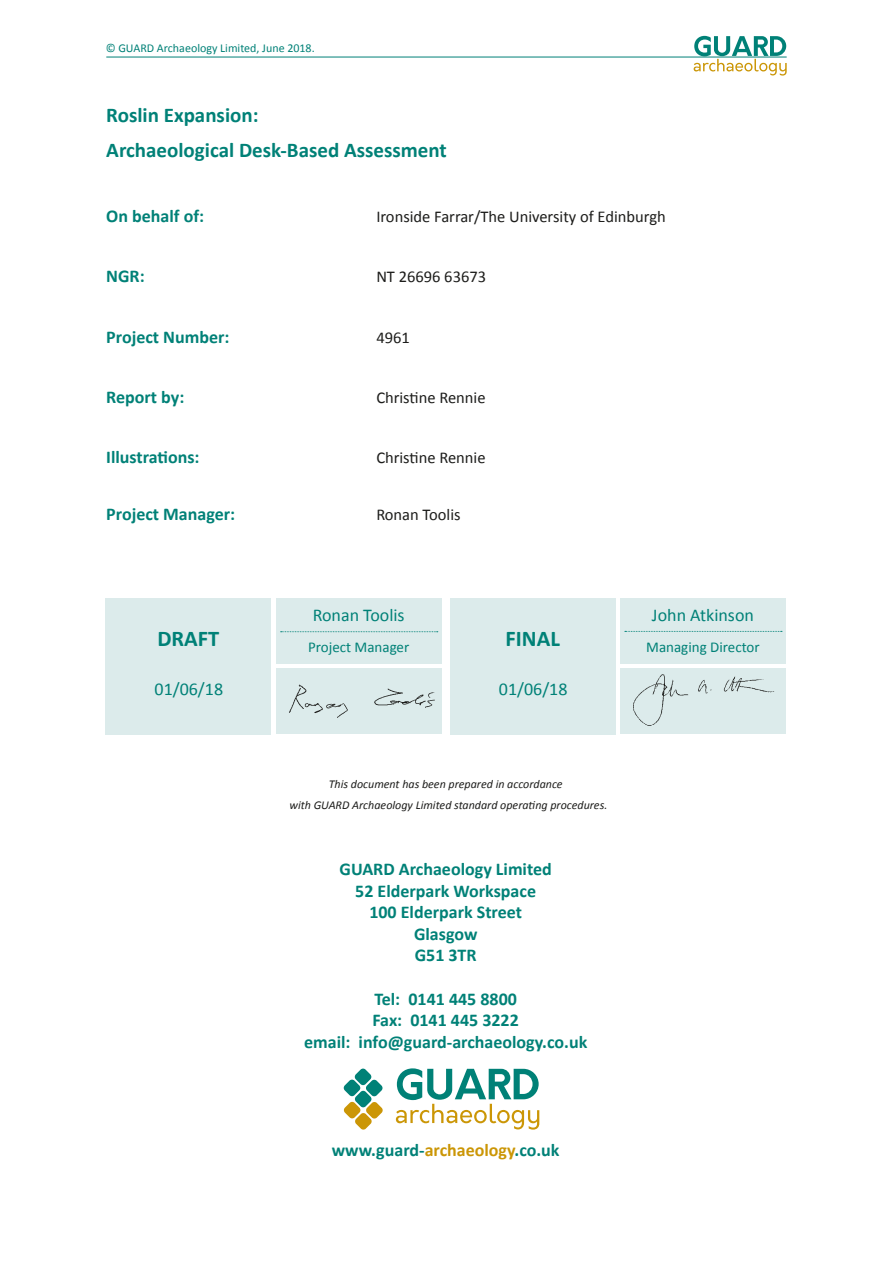
<style>
.page{position:relative;width:893px;height:1263px;background:#fff}
.page>*{position:absolute;margin:0;border:0;box-sizing:border-box;transform-origin:0 0}
.t1{font:700 22.5px "Calibri";color:#008177}
.non-numbered_paragra{font:700 21px "Calibri";color:#008177}
.t2{font:700 18px/21.6px "Calibri";color:#008177;text-align:center}
.t3{font:18px "Calibri";color:#008177}
.t4{font:16.5px "Calibri";color:#1d1d1b}
.t5{font:15px "Calibri";color:#008177}
.t6{font:italic 12px/20.7px "Calibri";color:#1d1d1b;text-align:center}
.t7{font:12px "Calibri";color:#008177}
.s1{color:#cb9606}
</style>
<div class="page">
<svg style="left:694px;top:36px;width:93px;height:40px"></svg>
<hr style="left:106px;top:57px;width:681px;height:1px;background:#008177">
<div style="left:106px;top:598px;width:165px;height:136px;background:#dcebeb"></div>
<div style="left:450px;top:598px;width:166px;height:136px;background:#dcebeb"></div>
<div style="left:276px;top:598px;width:165px;height:66px;background:#dcebeb"></div>
<div style="left:620px;top:598px;width:166px;height:66px;background:#dcebeb"></div>
<div style="left:276px;top:668px;width:165px;height:66px;background:#dcebeb"></div>
<div style="left:620px;top:668px;width:166px;height:66px;background:#dcebeb"></div>
<svg style="left:344px;top:1068px;width:39px;height:61px"></svg>
<svg style="left:396px;top:1068px;width:143px;height:61px"></svg>
<svg style="left:281px;top:631px;width:157px;height:1px"></svg>
<svg style="left:625px;top:631px;width:157px;height:1px"></svg>
<img style="left:633px;top:674px;width:142px;height:52px">
<img style="left:289px;top:684px;width:146px;height:34px">
<p class="t7" style="left:106px;top:40px;width:211px">© GUARD Archaeology Limited, June 2018.</p>
<p class="non-numbered_paragra" style="left:106px;top:102px;width:154px">Roslin Expansion:</p>
<p class="non-numbered_paragra" style="left:106px;top:137px;width:342px">Archaeological Desk-Based Assessment</p>
<p class="t2" style="left:106px;top:205px;width:99px">On behalf of:</p>
<p class="t4" style="left:376px;top:206px;width:291px">Ironside Farrar/The University of Edinburgh</p>
<p class="t2" style="left:106px;top:265px;width:40px">NGR:</p>
<p class="t4" style="left:376px;top:267px;width:111px">NT 26696 63673</p>
<p class="t2" style="left:106px;top:325px;width:125px">Project Number:</p>
<p class="t4" style="left:376px;top:327px;width:35px">4961</p>
<p class="t2" style="left:106px;top:385px;width:80px">Report by:</p>
<p class="t4" style="left:376px;top:387px;width:111px">Christine Rennie</p>
<p class="t2" style="left:106px;top:445px;width:95px">Illustrations:</p>
<p class="t4" style="left:376px;top:447px;width:111px">Christine Rennie</p>
<p class="t2" style="left:106px;top:502px;width:130px">Project Manager:</p>
<p class="t4" style="left:376px;top:504px;width:86px">Ronan Toolis</p>
<p class="t3" style="left:313px;top:603px;width:93px">Ronan Toolis</p>
<p class="t5" style="left:308px;top:638px;width:103px">Project Manager</p>
<p class="t1" style="left:157px;top:625px;width:63px">DRAFT</p>
<p class="t1" style="left:506px;top:625px;width:56px">FINAL</p>
<p class="t3" style="left:155px;top:678px;width:70px">01/06/18</p>
<p class="t3" style="left:499px;top:678px;width:70px">01/06/18</p>
<p class="t6" style="left:289px;top:773px;width:319px">This document has been prepared in accordance<br>with GUARD Archaeology Limited standard operating procedures.</p>
<p class="t2" style="left:340px;top:857px;width:214px">GUARD Archaeology Limited<br>52 Elderpark Workspace<br>100 Elderpark Street<br>Glasgow<br>G51 3TR</p>
<p class="t2" style="left:304px;top:987px;width:285px">Tel: 0141 445 8800<br>Fax: 0141 445 3222<br>email: info@guard-archaeology.co.uk</p>
<p class="t2" style="left:332px;top:1138px;width:229px">www.guard-<span class="s1">archaeology</span>.co.uk</p>
<p class="t3" style="left:652px;top:603px;width:103px">John Atkinson</p>
<p class="t5" style="left:646px;top:638px;width:115px">Managing Director</p>
</div>
